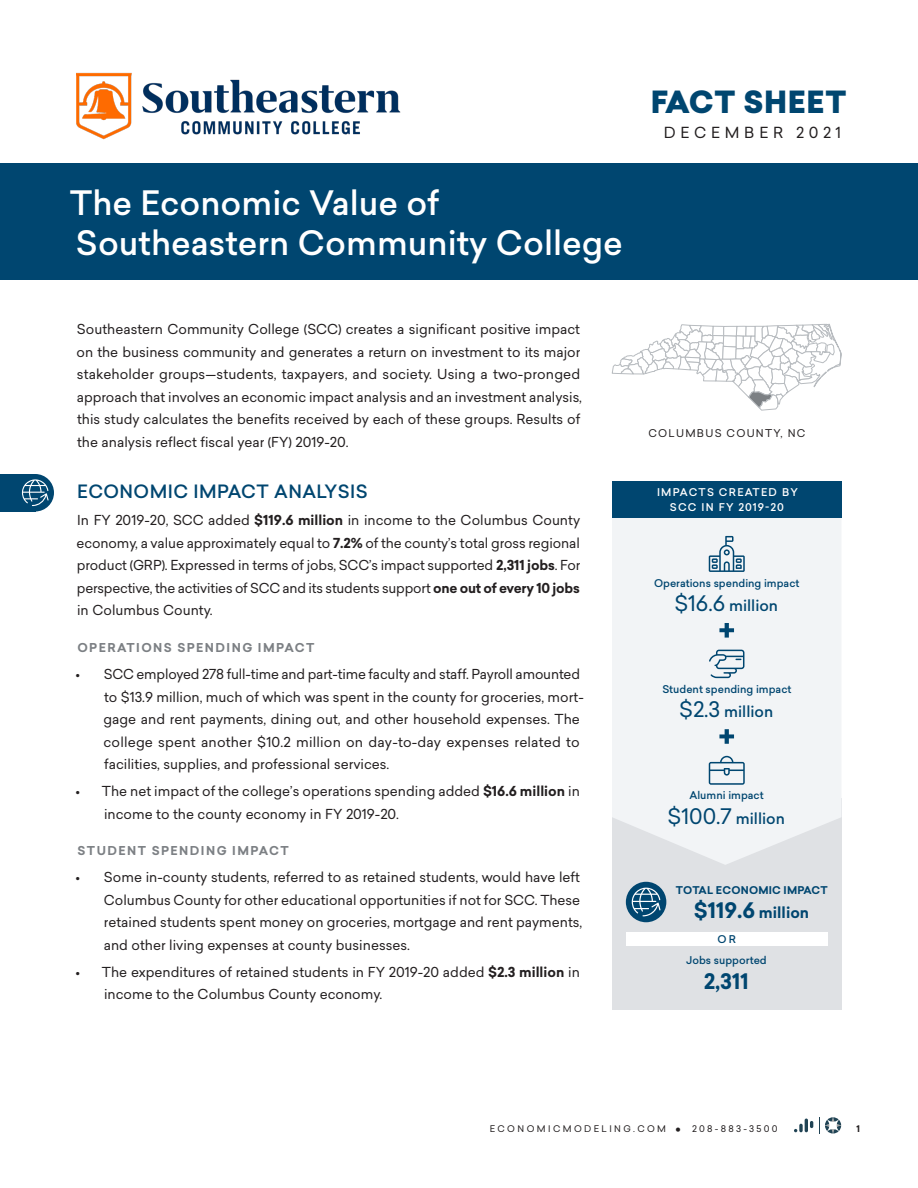
<style>
.page{position:relative;width:918px;height:1188px;background:#fff}
.page>*{position:absolute;margin:0;border:0;box-sizing:border-box;transform-origin:0 0}
.t1{font:500 33px/39.6px "Sailec";color:#fff}
.t2{font:900 30px "Sailec";letter-spacing:.02em;color:#004670}
.t3{font:700 21px "Sailec";color:#004670}
.FS_Heading_1{font:500 18px "Sailec";letter-spacing:.025em;color:#004670}
.t4{font:500 15px "Sailec";color:#004670}
.t5{font:700 15px "Sailec";color:#004670}
.t6{font:15px "Sailec";letter-spacing:.32em;color:#231f20}
.t7{font:13.5px/22.5px "Sailec";color:#231f20}
.FS_Heading_2{font:700 12px "Sailec";letter-spacing:.12em;color:#7c8084}
.t8{font:500 10.5px "Sailec";color:#004670}
.Figure_title{font:500 10.5px/15px "Sailec";letter-spacing:.12em;color:#fff;text-align:center}
.t9{font:700 10.5px "Sailec";letter-spacing:.02em;color:#004670}
.t10{font:10.5px "Sailec";letter-spacing:.12em;color:#231f20}
.t11{font:9px "Sailec";letter-spacing:.27em;color:#231f20}
.t12{font:700 9px "Sailec";color:#231f20}
.s1{font-weight:700}
.s2{font-weight:400;font-size:21px}
.s3{font-size:21px}
.s4{font-size:17.25px}
</style>
<div class="page">
<svg style="left:794px;top:1119px;width:19px;height:13px"></svg>
<svg style="left:819px;top:1117px;width:22px;height:17px"></svg>
<div style="left:0;top:163px;width:918px;height:117px;background:#004670"></div>
<div style="left:0;top:474px;width:35px;height:38px;background:#004670"></div>
<div style="left:16px;top:474px;width:38px;height:37px;background:#004670;border-radius:50%"></div>
<svg style="left:22px;top:479px;width:27px;height:27px"></svg>
<svg style="left:612px;top:324px;width:230px;height:87px"></svg>
<div style="left:612px;top:799px;width:230px;height:211px;background:#dfe1e4"></div>
<svg style="left:612px;top:518px;width:230px;height:347px;fill:#f2f4f6"></svg>
<svg style="left:719px;top:623px;width:15px;height:15px"></svg>
<svg style="left:719px;top:729px;width:15px;height:15px"></svg>
<div style="left:612px;top:481px;width:230px;height:37px;background:#004670"></div>
<div style="left:626px;top:933px;width:202px;height:13px;background:#fff"></div>
<div style="left:626px;top:882px;width:40px;height:40px;background:#004670;border-radius:50%"></div>
<svg style="left:632px;top:888px;width:29px;height:28px"></svg>
<svg style="left:709px;top:536px;width:36px;height:36px"></svg>
<svg style="left:709px;top:650px;width:35px;height:28px"></svg>
<svg style="left:709px;top:756px;width:36px;height:29px"></svg>
<img style="left:76px;top:73px;width:325px;height:67px">
<p class="t2" style="left:651px;top:80px;width:197px">FACT SHEET</p>
<p class="t1" style="left:70px;top:183px;width:554px">The Economic Value of<br>Southeastern Community College</p>
<p class="t7" style="left:77px;top:318px;width:507px">Southeastern Community College (SCC) creates a significant positive impact on the business community and generates a return on investment to its major stakeholder groups—students, taxpayers, and society. Using a two-pronged approach that involves an economic impact analysis and an investment analysis, this study calculates the benefits received by each of these groups. Results of the analysis reflect fiscal year (FY) 2019-20.</p>
<p class="FS_Heading_1" style="left:77px;top:479px;width:292px">ECONOMIC IMPACT ANALYSIS</p>
<p class="t7" style="left:77px;top:509px;width:505px;text-align:justify">In FY 2019-20, SCC added <span class="s1">$119.6 million</span> in income to the Columbus County economy, a value approximately equal to <span class="s1">7.2%</span> of the county’s total gross regional product (GRP). Expressed in terms of jobs, SCC’s impact supported <span class="s1">2,311 jobs</span>. For perspective, the activities of SCC and its students support <span class="s1">one out of every 10 jobs </span>in Columbus County.</p>
<p class="FS_Heading_2" style="left:77px;top:639px;width:239px">OPERATIONS SPENDING IMPACT</p>
<p class="t7" style="left:104px;top:663px;width:482px;text-indent:-28px">• SCC employed 278 full-time and part-time faculty and staff. Payroll amounted to $13.9 million, much of which was spent in the county for groceries, mort&shy;gage and rent payments, dining out, and other household expenses. The college spent another $10.2 million on day-to-day expenses related to facilities, supplies, and professional services.</p>
<p class="t7" style="left:104px;top:780px;width:477px;text-indent:-29px">• The net impact of the college’s operations spending added <span class="s1">$16.6 million</span> in income to the county economy in FY 2019-20.</p>
<p class="FS_Heading_2" style="left:78px;top:842px;width:213px">STUDENT SPENDING IMPACT</p>
<p class="t7" style="left:104px;top:866px;width:480px;text-indent:-28px">• Some in-county students, referred to as retained students, would have left Columbus County for other educational opportunities if not for SCC. These retained students spent money on groceries, mortgage and rent payments, and other living expenses at county businesses.</p>
<p class="t7" style="left:104px;top:961px;width:477px;text-indent:-29px">• The expenditures of retained students in FY 2019-20 added <span class="s1">$2.3 million</span> in income to the Columbus County economy.</p>
<p class="t6" style="left:664px;top:122px;width:179px">DECEMBER 2021</p>
<p class="t10" style="left:649px;top:426px;width:158px">COLUMBUS COUNTY, NC</p>
<p class="Figure_title" style="left:657px;top:484px;width:142px">IMPACTS CREATED BY<br>SCC IN FY 2019-20</p>
<p class="t8" style="left:654px;top:575px;width:147px">Operations spending impact</p>
<p class="t4" style="left:674px;top:595px;width:105px"><span class="s2">$16.6</span> million</p>
<p class="t8" style="left:662px;top:682px;width:131px">Student spending impact</p>
<p class="t4" style="left:679px;top:701px;width:96px"><span class="s2">$2.3</span> million</p>
<p class="t8" style="left:689px;top:788px;width:76px">Alumni impact</p>
<p class="t4" style="left:668px;top:808px;width:119px"><span class="s2">$100.7</span> million</p>
<p class="t9" style="left:676px;top:882px;width:153px">TOTAL ECONOMIC IMPACT</p>
<p class="t5" style="left:694px;top:902px;width:117px"><span class="s3">$119.6</span> million</p>
<p class="t8" style="left:718px;top:932px;width:20px">OR</p>
<p class="t8" style="left:686px;top:953px;width:82px">Jobs supported</p>
<p class="t3" style="left:704px;top:966px;width:46px">2,311</p>
<p class="t11" style="left:490px;top:1123px;width:289px">ECONOMICMODELING.COM <span class="s4">•</span> 208-883-3500</p>
<p class="t12" style="left:856px;top:1123px;width:5px">1</p>
</div>
